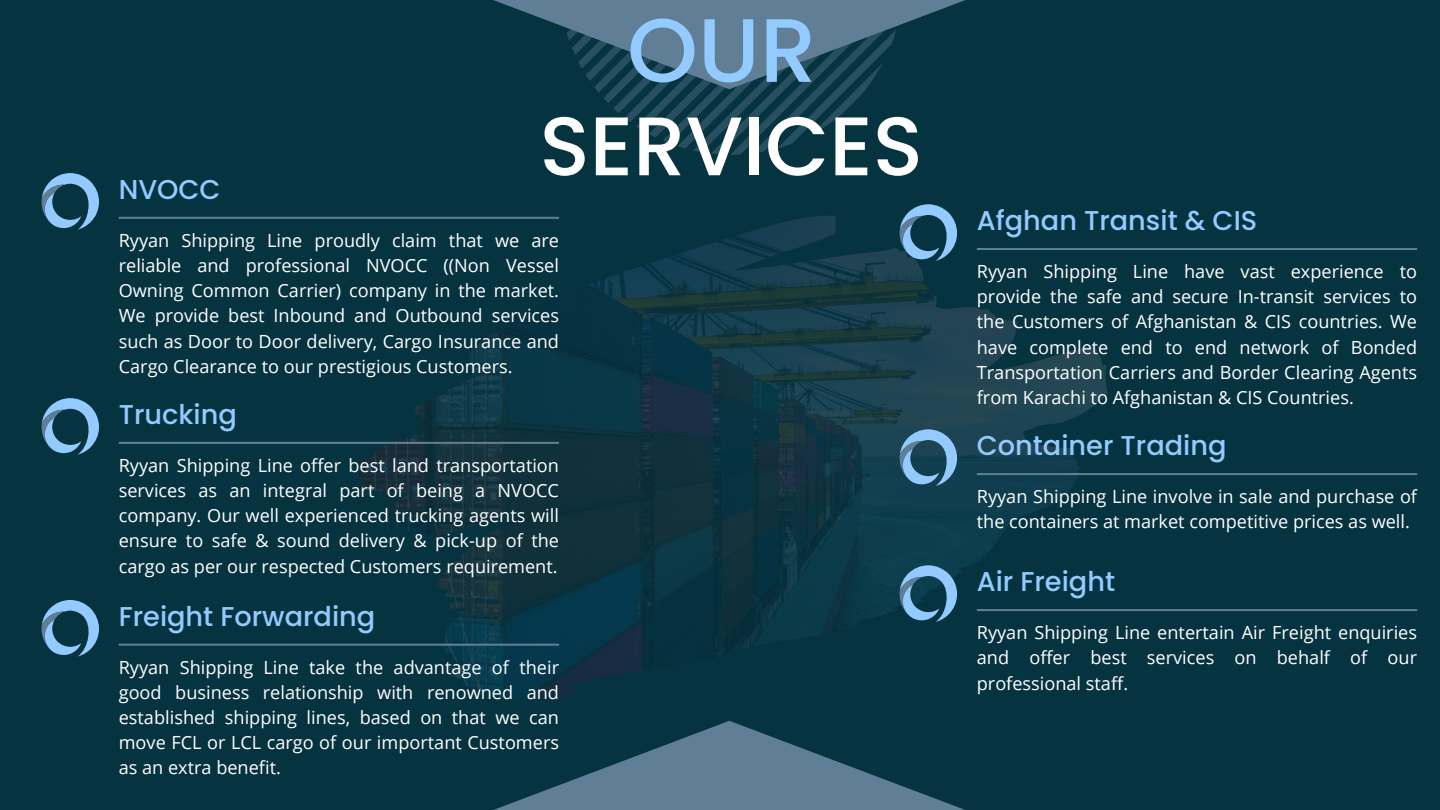
<style>
.page{position:relative;width:1440px;height:810px;background:#063340}
.page>*{position:absolute;margin:0;border:0;box-sizing:border-box;transform-origin:0 0}
.t1{font:500 90px "Poppins";color:#93caff}
.t2{font:500 83px "Poppins";color:#fff}
.t3{font:500 27.2px "Poppins";color:#93caff}
.t4{font:18.1px/25.2px "Open Sans";color:#fff;text-align:justify}
</style>
<div class="page">
<svg style="left:596px;top:89px;width:270px;height:66px"></svg>
<img style="left:354px;top:216px;width:754px;height:483px">
<hr style="left:119px;top:217px;width:440px;height:2px;background:#607f96">
<svg style="left:42px;top:173px;width:57px;height:57px"></svg>
<svg style="left:493px;top:0;width:472px;height:89px"></svg>
<svg style="left:494px;top:721px;width:471px;height:89px"></svg>
<hr style="left:119px;top:442px;width:440px;height:2px;background:#607f96">
<svg style="left:42px;top:398px;width:57px;height:57px"></svg>
<hr style="left:119px;top:644px;width:440px;height:2px;background:#607f96">
<svg style="left:42px;top:600px;width:57px;height:56px"></svg>
<hr style="left:977px;top:248px;width:440px;height:2px;background:#607f96">
<svg style="left:900px;top:204px;width:57px;height:57px"></svg>
<hr style="left:977px;top:473px;width:440px;height:2px;background:#607f96">
<svg style="left:900px;top:429px;width:57px;height:57px"></svg>
<hr style="left:977px;top:609px;width:440px;height:2px;background:#607f96">
<svg style="left:900px;top:565px;width:57px;height:57px"></svg>
<p class="t1" style="left:627px;top:-13px;width:191px">OUR</p>
<p class="t2" style="left:540px;top:88px;width:385px">SERVICES</p>
<p class="t3" style="left:119px;top:170px;width:103px">NVOCC</p>
<p class="t4" style="left:119px;top:227px;width:442px">Ryyan Shipping Line proudly claim that we are reliable and professional NVOCC ((Non Vessel Owning Common Carrier) company in the market.<br>We provide best Inbound and Outbound services such as Door to Door delivery, Cargo Insurance and Cargo Clearance to our prestigious Customers.</p>
<p class="t3" style="left:119px;top:395px;width:120px">Trucking</p>
<p class="t4" style="left:119px;top:452px;width:442px">Ryyan Shipping Line offer best land transportation services as an integral part of being a NVOCC company. Our well experienced trucking agents will ensure to safe &amp; sound delivery &amp; pick-up of the cargo as per our respected Customers requirement.</p>
<p class="t3" style="left:119px;top:597px;width:258px">Freight Forwarding</p>
<p class="t4" style="left:119px;top:654px;width:442px">Ryyan Shipping Line take the advantage of their good business relationship with renowned and established shipping lines, based on that we can move FCL or LCL cargo of our important Customers as an extra benefit.</p>
<p class="t3" style="left:977px;top:202px;width:282px">Afghan Transit &amp; CIS</p>
<p class="t4" style="left:977px;top:259px;width:442px">Ryyan Shipping Line have vast experience to provide the safe and secure In-transit services to the Customers of Afghanistan &amp; CIS countries. We have complete end to end network of Bonded Transportation Carriers and Border Clearing Agents from Karachi to Afghanistan &amp; CIS Countries.</p>
<p class="t3" style="left:977px;top:427px;width:251px">Container Trading</p>
<p class="t4" style="left:977px;top:484px;width:442px">Ryyan Shipping Line involve in sale and purchase of the containers at market competitive prices as well.</p>
<p class="t3" style="left:977px;top:563px;width:140px">Air Freight</p>
<p class="t4" style="left:977px;top:620px;width:442px">Ryyan Shipping Line entertain Air Freight enquiries and offer best services on behalf of our professional staff.</p>
</div>
